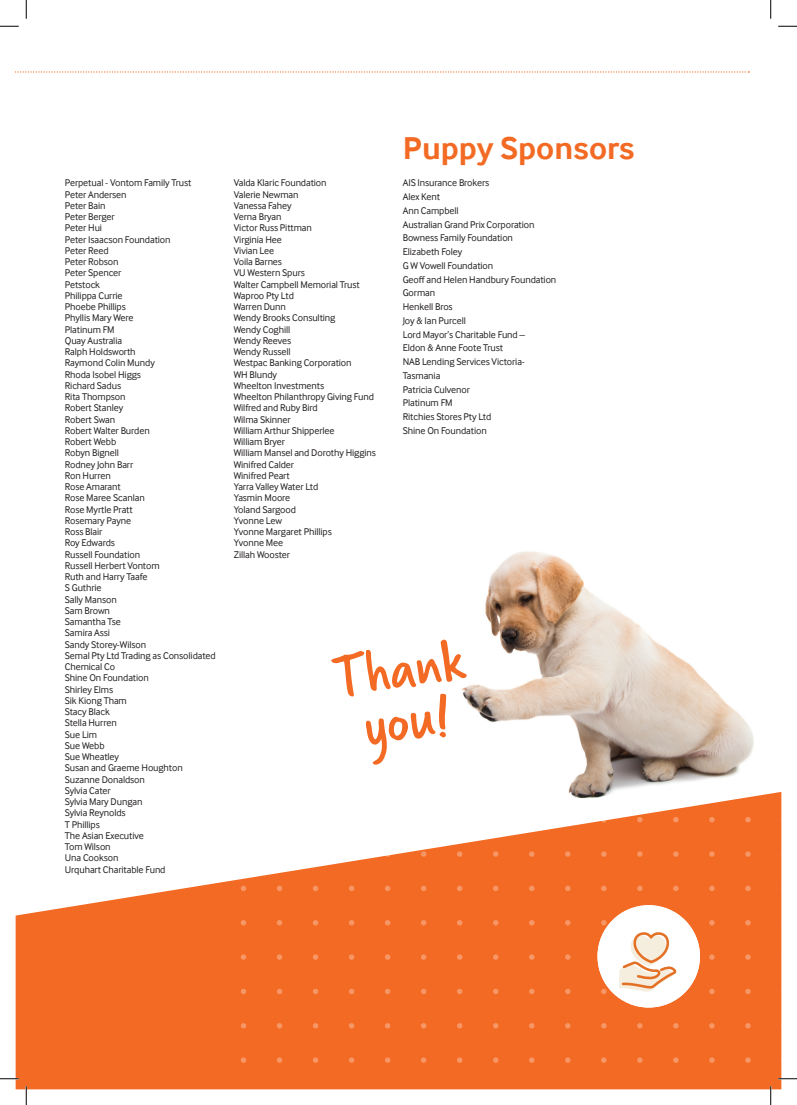
<style>
.page{position:relative;width:797px;height:1105px;background:#fff}
.page>*{position:absolute;margin:0;border:0;box-sizing:border-box;transform-origin:0 0}
.t1{font:62.5px/52.5px "Verveine";color:#f36a24;text-align:center}
.t2{font:700 32.5px "Inter Face";color:#f36a24}
.t3{font:10px/11.2px "Inter Face";letter-spacing:-.01em;color:#231f20}
</style>
<div class="page">
<svg style="left:16px;top:792px;width:765px;height:297px;fill:#f36a24"></svg>
<svg style="left:17px;top:71px;width:729px;height:2px"></svg>
<img style="left:405px;top:551px;width:358px;height:258px">
<svg style="left:241px;top:817px;width:5px;height:5px"></svg>
<svg style="left:241px;top:851px;width:5px;height:6px"></svg>
<svg style="left:241px;top:886px;width:5px;height:5px"></svg>
<svg style="left:241px;top:920px;width:5px;height:5px"></svg>
<svg style="left:241px;top:954px;width:5px;height:6px"></svg>
<svg style="left:241px;top:989px;width:5px;height:5px"></svg>
<svg style="left:241px;top:1023px;width:5px;height:5px"></svg>
<svg style="left:241px;top:1057px;width:5px;height:6px"></svg>
<svg style="left:277px;top:817px;width:5px;height:5px"></svg>
<svg style="left:277px;top:851px;width:5px;height:6px"></svg>
<svg style="left:277px;top:886px;width:5px;height:5px"></svg>
<svg style="left:277px;top:920px;width:5px;height:5px"></svg>
<svg style="left:277px;top:954px;width:5px;height:6px"></svg>
<svg style="left:277px;top:989px;width:5px;height:5px"></svg>
<svg style="left:277px;top:1023px;width:5px;height:5px"></svg>
<svg style="left:277px;top:1057px;width:5px;height:6px"></svg>
<svg style="left:313px;top:817px;width:5px;height:5px"></svg>
<svg style="left:313px;top:851px;width:5px;height:6px"></svg>
<svg style="left:313px;top:886px;width:5px;height:5px"></svg>
<svg style="left:313px;top:920px;width:5px;height:5px"></svg>
<svg style="left:313px;top:954px;width:5px;height:6px"></svg>
<svg style="left:313px;top:989px;width:5px;height:5px"></svg>
<svg style="left:313px;top:1023px;width:5px;height:5px"></svg>
<svg style="left:313px;top:1057px;width:5px;height:6px"></svg>
<svg style="left:349px;top:817px;width:5px;height:5px"></svg>
<svg style="left:349px;top:851px;width:5px;height:6px"></svg>
<svg style="left:349px;top:886px;width:5px;height:5px"></svg>
<svg style="left:349px;top:920px;width:5px;height:5px"></svg>
<svg style="left:349px;top:954px;width:5px;height:6px"></svg>
<svg style="left:349px;top:989px;width:5px;height:5px"></svg>
<svg style="left:349px;top:1023px;width:5px;height:5px"></svg>
<svg style="left:349px;top:1057px;width:5px;height:6px"></svg>
<svg style="left:385px;top:817px;width:5px;height:5px"></svg>
<svg style="left:385px;top:851px;width:5px;height:6px"></svg>
<svg style="left:385px;top:886px;width:5px;height:5px"></svg>
<svg style="left:385px;top:920px;width:5px;height:5px"></svg>
<svg style="left:385px;top:954px;width:5px;height:6px"></svg>
<svg style="left:385px;top:989px;width:5px;height:5px"></svg>
<svg style="left:385px;top:1023px;width:5px;height:5px"></svg>
<svg style="left:385px;top:1057px;width:5px;height:6px"></svg>
<svg style="left:421px;top:817px;width:5px;height:5px"></svg>
<svg style="left:421px;top:851px;width:5px;height:6px"></svg>
<svg style="left:421px;top:886px;width:5px;height:5px"></svg>
<svg style="left:421px;top:920px;width:5px;height:5px"></svg>
<svg style="left:421px;top:954px;width:5px;height:6px"></svg>
<svg style="left:421px;top:989px;width:5px;height:5px"></svg>
<svg style="left:421px;top:1023px;width:5px;height:5px"></svg>
<svg style="left:421px;top:1057px;width:5px;height:6px"></svg>
<svg style="left:457px;top:817px;width:5px;height:5px"></svg>
<svg style="left:457px;top:851px;width:5px;height:6px"></svg>
<svg style="left:457px;top:886px;width:5px;height:5px"></svg>
<svg style="left:457px;top:920px;width:5px;height:5px"></svg>
<svg style="left:457px;top:954px;width:5px;height:6px"></svg>
<svg style="left:457px;top:989px;width:5px;height:5px"></svg>
<svg style="left:457px;top:1023px;width:5px;height:5px"></svg>
<svg style="left:457px;top:1057px;width:5px;height:6px"></svg>
<svg style="left:493px;top:817px;width:5px;height:5px"></svg>
<svg style="left:493px;top:851px;width:5px;height:6px"></svg>
<svg style="left:493px;top:886px;width:5px;height:5px"></svg>
<svg style="left:493px;top:920px;width:5px;height:5px"></svg>
<svg style="left:493px;top:954px;width:5px;height:6px"></svg>
<svg style="left:493px;top:989px;width:5px;height:5px"></svg>
<svg style="left:493px;top:1023px;width:5px;height:5px"></svg>
<svg style="left:493px;top:1057px;width:5px;height:6px"></svg>
<svg style="left:529px;top:817px;width:5px;height:5px"></svg>
<svg style="left:529px;top:851px;width:5px;height:6px"></svg>
<svg style="left:529px;top:886px;width:5px;height:5px"></svg>
<svg style="left:529px;top:920px;width:5px;height:5px"></svg>
<svg style="left:529px;top:954px;width:5px;height:6px"></svg>
<svg style="left:529px;top:989px;width:5px;height:5px"></svg>
<svg style="left:529px;top:1023px;width:5px;height:5px"></svg>
<svg style="left:529px;top:1057px;width:5px;height:6px"></svg>
<svg style="left:565px;top:817px;width:5px;height:5px"></svg>
<svg style="left:565px;top:851px;width:5px;height:6px"></svg>
<svg style="left:565px;top:886px;width:5px;height:5px"></svg>
<svg style="left:565px;top:920px;width:5px;height:5px"></svg>
<svg style="left:565px;top:954px;width:5px;height:6px"></svg>
<svg style="left:565px;top:989px;width:5px;height:5px"></svg>
<svg style="left:565px;top:1023px;width:5px;height:5px"></svg>
<svg style="left:565px;top:1057px;width:5px;height:6px"></svg>
<svg style="left:601px;top:817px;width:5px;height:5px"></svg>
<svg style="left:601px;top:851px;width:5px;height:6px"></svg>
<svg style="left:601px;top:886px;width:5px;height:5px"></svg>
<svg style="left:601px;top:1023px;width:5px;height:5px"></svg>
<svg style="left:601px;top:1057px;width:5px;height:6px"></svg>
<svg style="left:637px;top:817px;width:5px;height:5px"></svg>
<svg style="left:637px;top:851px;width:5px;height:6px"></svg>
<svg style="left:637px;top:886px;width:5px;height:5px"></svg>
<svg style="left:637px;top:1023px;width:5px;height:5px"></svg>
<svg style="left:637px;top:1057px;width:5px;height:6px"></svg>
<svg style="left:673px;top:817px;width:5px;height:5px"></svg>
<svg style="left:673px;top:851px;width:5px;height:6px"></svg>
<svg style="left:673px;top:886px;width:5px;height:5px"></svg>
<svg style="left:673px;top:1023px;width:5px;height:5px"></svg>
<svg style="left:673px;top:1057px;width:5px;height:6px"></svg>
<svg style="left:709px;top:817px;width:5px;height:5px"></svg>
<svg style="left:709px;top:851px;width:5px;height:6px"></svg>
<svg style="left:709px;top:886px;width:5px;height:5px"></svg>
<svg style="left:709px;top:920px;width:5px;height:5px"></svg>
<svg style="left:709px;top:954px;width:5px;height:6px"></svg>
<svg style="left:709px;top:989px;width:5px;height:5px"></svg>
<svg style="left:709px;top:1023px;width:5px;height:5px"></svg>
<svg style="left:709px;top:1057px;width:5px;height:6px"></svg>
<svg style="left:745px;top:817px;width:5px;height:5px"></svg>
<svg style="left:745px;top:851px;width:5px;height:6px"></svg>
<svg style="left:745px;top:886px;width:5px;height:5px"></svg>
<svg style="left:745px;top:920px;width:5px;height:5px"></svg>
<svg style="left:745px;top:954px;width:5px;height:6px"></svg>
<svg style="left:745px;top:989px;width:5px;height:5px"></svg>
<svg style="left:745px;top:1023px;width:5px;height:5px"></svg>
<svg style="left:745px;top:1057px;width:5px;height:6px"></svg>
<svg style="left:597px;top:905px;width:103px;height:102px"></svg>
<svg style="left:0;top:25px;width:19px;height:2px"></svg>
<svg style="left:778px;top:25px;width:19px;height:2px"></svg>
<svg style="left:0;top:1078px;width:19px;height:1px"></svg>
<svg style="left:778px;top:1078px;width:19px;height:1px"></svg>
<svg style="left:25px;top:0;width:2px;height:19px"></svg>
<svg style="left:25px;top:1086px;width:2px;height:19px"></svg>
<svg style="left:770px;top:0;width:1px;height:19px"></svg>
<svg style="left:770px;top:1086px;width:1px;height:19px"></svg>
<h2 class="t2" style="left:403px;top:129px;width:233px">Puppy Sponsors</h2>
<p class="t3" style="left:65px;top:178px;width:152px">Perpetual - Vontom Family Trust<br>Peter Andersen<br>Peter Bain<br>Peter Berger<br>Peter Hui<br>Peter Isaacson Foundation<br>Peter Reed<br>Peter Robson<br>Peter Spencer<br>Petstock<br>Philippa Currie<br>Phoebe Phillips<br>Phyllis Mary Were<br>Platinum FM<br>Quay Australia<br>Ralph Holdsworth<br>Raymond Colin Mundy<br>Rhoda Isobel Higgs<br>Richard Sadus<br>Rita Thompson<br>Robert Stanley<br>Robert Swan<br>Robert Walter Burden<br>Robert Webb<br>Robyn Bignell<br>Rodney John Barr<br>Ron Hurren<br>Rose Amarant<br>Rose Maree Scanlan<br>Rose Myrtle Pratt<br>Rosemary Payne<br>Ross Blair<br>Roy Edwards<br>Russell Foundation<br>Russell Herbert Vontom<br>Ruth and Harry Taafe<br>S Guthrie<br>Sally Manson<br>Sam Brown<br>Samantha Tse<br>Samira Assi<br>Sandy Storey-Wilson<br>Semal Pty Ltd Trading as Consolidated<br>Chemical Co<br>Shine On Foundation<br>Shirley Elms<br>Sik Kiong Tham<br>Stacy Black<br>Stella Hurren<br>Sue Lim<br>Sue Webb<br>Sue Wheatley<br>Susan and Graeme Houghton<br>Suzanne Donaldson<br>Sylvia Cater<br>Sylvia Mary Dungan<br>Sylvia Reynolds<br>T Phillips<br>The Asian Executive<br>Tom Wilson<br>Una Cookson<br>Urquhart Charitable Fund</p>
<p class="t3" style="left:234px;top:178px;width:144px">Valda Klaric Foundation<br>Valerie Newman<br>Vanessa Fahey<br>Verna Bryan<br>Victor Russ Pittman<br>Virginia Hee<br>Vivian Lee<br>Voila Barnes<br>VU Western Spurs<br>Walter Campbell Memorial Trust<br>Waproo Pty Ltd<br>Warren Dunn<br>Wendy Brooks Consulting<br>Wendy Coghill<br>Wendy Reeves<br>Wendy Russell<br>Westpac Banking Corporation<br>WH Blundy<br>Wheelton Investments<br>Wheelton Philanthropy Giving Fund<br>Wilfred and Ruby Bird<br>Wilma Skinner<br>William Arthur Shipperlee<br>William Bryer<br>William Mansel and Dorothy Higgins<br>Winifred Calder<br>Winifred Peart<br>Yarra Valley Water Ltd<br>Yasmin Moore<br>Yoland Sargood<br>Yvonne Lew<br>Yvonne Margaret Phillips<br>Yvonne Mee<br>Zillah Wooster</p>
<p class="t3" style="left:403px;top:177px;width:155px;line-height:13.8px">AIS Insurance Brokers<br>Alex Kent<br>Ann Campbell<br>Australian Grand Prix Corporation<br>Bowness Family Foundation<br>Elizabeth Foley<br>G W Vowell Foundation<br>Geoff and Helen Handbury Foundation<br>Gorman<br>Henkell Bros<br>Joy &amp; Ian Purcell<br>Lord Mayor’s Charitable Fund –<br>Eldon &amp; Anne Foote Trust<br>NAB Lending Services Victoria-<br>Tasmania<br>Patricia Culvenor<br>Platinum FM<br>Ritchies Stores Pty Ltd<br>Shine On Foundation</p>
<h1 class="t1" style="left:330px;top:654px;width:133px;rotate:-9deg">Thank you!</h1>
</div>
